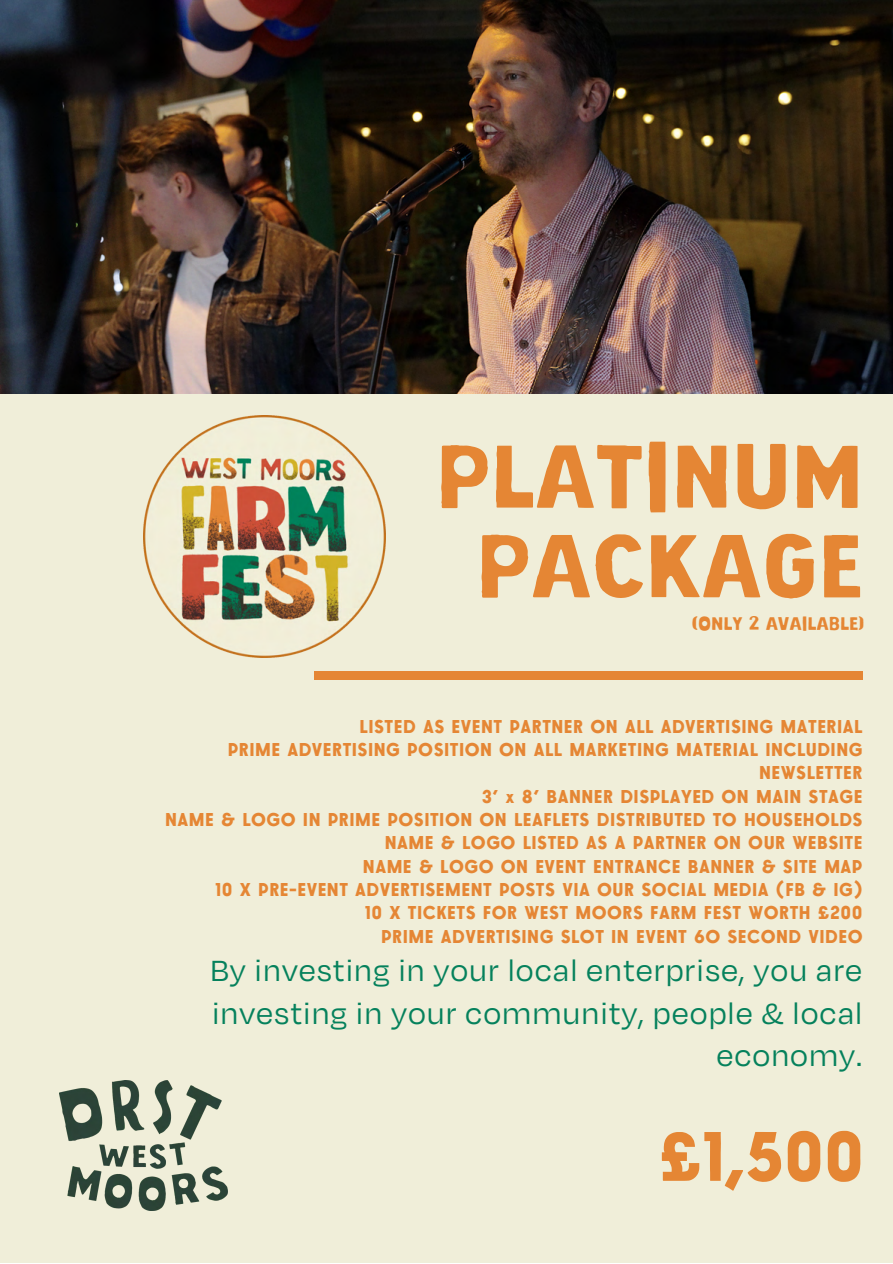
<style>
.page{position:relative;width:893px;height:1264px;background:#fff}
.page>*{position:absolute;margin:0;border:0;box-sizing:border-box;transform-origin:0 0}
.t1{font:89.4px/89.6px "NOOM002";letter-spacing:.03em;color:#e58634;text-align:center}
.t2{font:69.75px "BN Scouts Hand";color:#e58634}
.t3{font:33.6px/42.6px "Degular";letter-spacing:.03em;color:#05815c;text-align:right}
.t4{font:18.6px/23.4px "BN Scouts Hand";letter-spacing:.06em;color:#e58634;text-align:right}
.t5{font:18.15px "NOOM002";letter-spacing:.03em;color:#e58634}
</style>
<div class="page">
<div style="left:0;top:315px;width:892px;height:947px;background:#f0eed9"></div>
<div style="left:314px;top:671px;width:548px;height:9px;background:#e58634"></div>
<img style="left:0;top:0;width:892px;height:393px">
<img style="left:143px;top:416px;width:242px;height:241px">
<img style="left:59px;top:1080px;width:169px;height:130px">
<h1 class="t1" style="left:437px;top:437px;width:426px">PLATINUM<br>PACKAGE</h1>
<p class="t5" style="left:691px;top:615px;width:174px">(ONLY 2 AVAILABLE)</p>
<p class="t4" style="left:165px;top:715px;width:698px">LISTED AS EVENT PARTNER ON ALL ADVERTISING MATERIAL<br>PRIME ADVERTISING POSITION ON ALL MARKETING MATERIAL INCLUDING NEWSLETTER<br>3' x 8' BANNER DISPLAYED ON MAIN STAGE<br>NAME &amp; LOGO IN PRIME POSITION ON LEAFLETS DISTRIBUTED TO HOUSEHOLDS NAME &amp; LOGO LISTED AS A PARTNER ON OUR WEBSITE<br>NAME &amp; LOGO ON EVENT ENTRANCE BANNER &amp; SITE MAP<br>10 X PRE-EVENT ADVERTISEMENT POSTS VIA OUR SOCIAL MEDIA (FB &amp; IG)<br>10 X TICKETS FOR WEST MOORS FARM FEST WORTH £200<br>PRIME ADVERTISING SLOT IN EVENT 6O SECOND VIDEO</p>
<h3 class="t3" style="left:210px;top:947px;width:653px">By investing in your local enterprise, you are investing in your community, people &amp; local economy.</h3>
<h2 class="t2" style="left:659px;top:1127px;width:205px">£1,500</h2>
</div>
